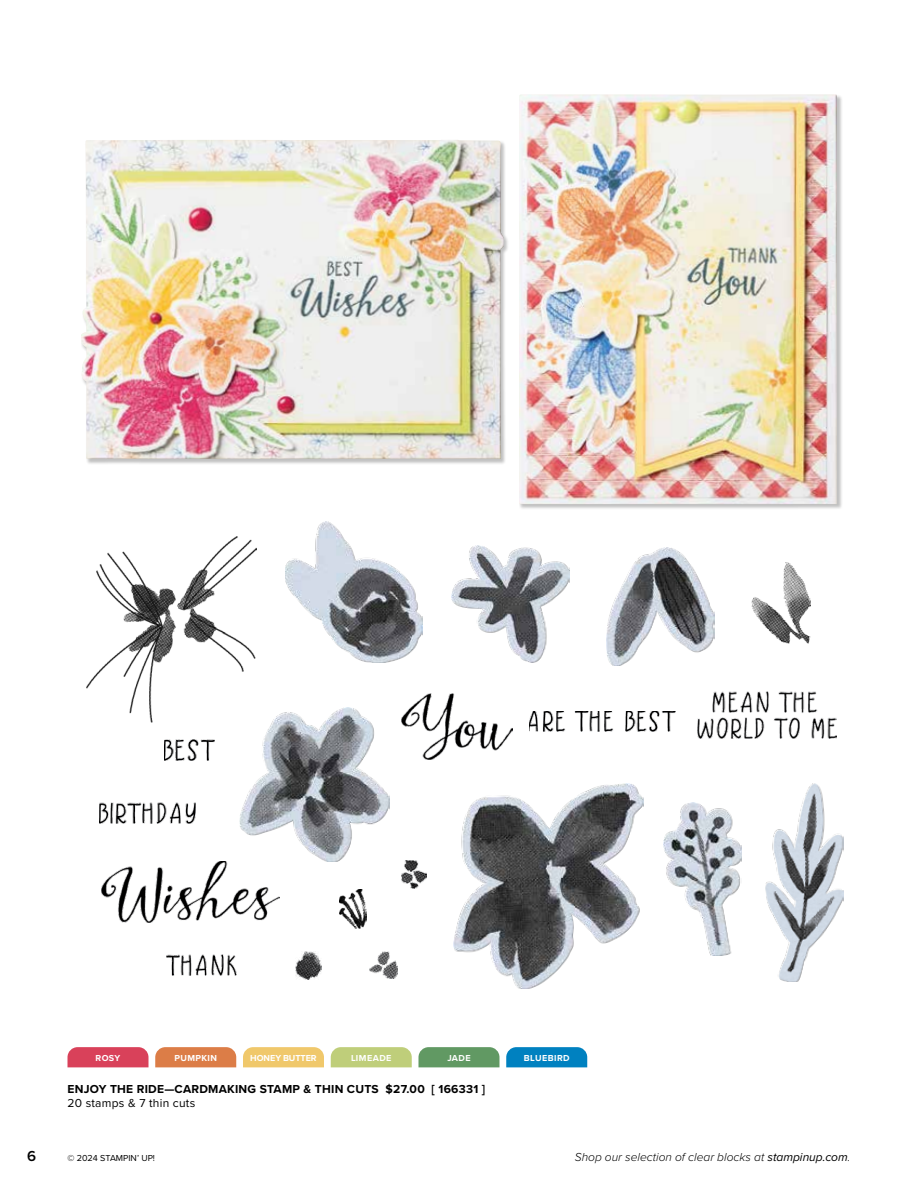
<style>
.page{position:relative;width:918px;height:1188px;background:#fff}
.page>*{position:absolute;margin:0;border:0;box-sizing:border-box;transform-origin:0 0}
.t1{font:600 15px "Proxima Nova";color:#000}
.t2{font:700 12px "Proxima Nova";letter-spacing:.02em;color:#000}
.t3{font:italic 300 12px "Proxima Nova";color:#000}
.t4{font:12px "Proxima Nova";letter-spacing:.02em;color:#000}
.t5{font:700 9px "Proxima Nova";letter-spacing:.04em;color:#fff}
.t6{font:9px "Proxima Nova";color:#000}
.t7{font:700 9px "Proxima Nova";color:#fff}
.s1{font-weight:400}
</style>
<div class="page">
<img style="left:529px;top:711px;width:146px;height:21px">
<img style="left:663px;top:803px;width:78px;height:153px">
<img style="left:766px;top:783px;width:78px;height:198px">
<img style="left:285px;top:522px;width:138px;height:141px">
<img style="left:240px;top:708px;width:150px;height:154px">
<img style="left:451px;top:545px;width:119px;height:117px">
<img style="left:454px;top:783px;width:190px;height:206px">
<img style="left:607px;top:548px;width:107px;height:118px">
<img style="left:166px;top:955px;width:70px;height:21px">
<img style="left:402px;top:860px;width:24px;height:29px">
<img style="left:402px;top:694px;width:111px;height:66px">
<img style="left:164px;top:740px;width:50px;height:20px">
<img style="left:99px;top:802px;width:96px;height:21px">
<img style="left:86px;top:537px;width:170px;height:186px">
<img style="left:339px;top:889px;width:27px;height:40px">
<img style="left:752px;top:563px;width:59px;height:80px">
<img style="left:698px;top:692px;width:138px;height:47px">
<img style="left:296px;top:952px;width:25px;height:27px">
<img style="left:369px;top:952px;width:29px;height:27px">
<img style="left:102px;top:861px;width:178px;height:61px">
<svg style="left:506px;top:1047px;width:81px;height:20px;background:#0985c2"></svg>
<svg style="left:419px;top:1047px;width:81px;height:20px;background:#679c68"></svg>
<svg style="left:331px;top:1047px;width:81px;height:20px;background:#c1cf7e"></svg>
<svg style="left:243px;top:1047px;width:81px;height:20px;background:#f0c970"></svg>
<svg style="left:155px;top:1047px;width:81px;height:20px;background:#dd814d"></svg>
<svg style="left:68px;top:1047px;width:81px;height:20px;background:#da4860"></svg>
<div style="left:519px;top:94px;width:323px;height:416px;background:#000;opacity:.25"></div>
<img style="left:519px;top:94px;width:318px;height:410px">
<div style="left:81px;top:140px;width:428px;height:324px;background:#000;opacity:.25"></div>
<img style="left:81px;top:140px;width:423px;height:319px">
<p class="t5" style="left:96px;top:1051px;width:26px">ROSY</p>
<p class="t5" style="left:174px;top:1051px;width:44px">PUMPKIN</p>
<p class="t7" style="left:250px;top:1051px;width:68px">HONEY BUTTER</p>
<p class="t5" style="left:351px;top:1051px;width:42px">LIMEADE</p>
<p class="t5" style="left:447px;top:1051px;width:25px">JADE</p>
<p class="t5" style="left:524px;top:1051px;width:47px">BLUEBIRD</p>
<p class="t2" style="left:68px;top:1080px;width:419px">ENJOY THE RIDE—CARDMAKING STAMP &amp; THIN CUTS $27.00 [ 166331 ]</p>
<p class="t4" style="left:68px;top:1094px;width:129px">20 stamps &amp; 7 thin cuts</p>
<p class="t1" style="left:27px;top:1145px;width:11px">6</p>
<p class="t6" style="left:68px;top:1151px;width:89px">© 2024 STAMPIN’ UP!</p>
<p class="t3" style="left:575px;top:1148px;width:277px">Shop our selection of clear blocks at <span class="s1">stampinup.com</span>.</p>
</div>
